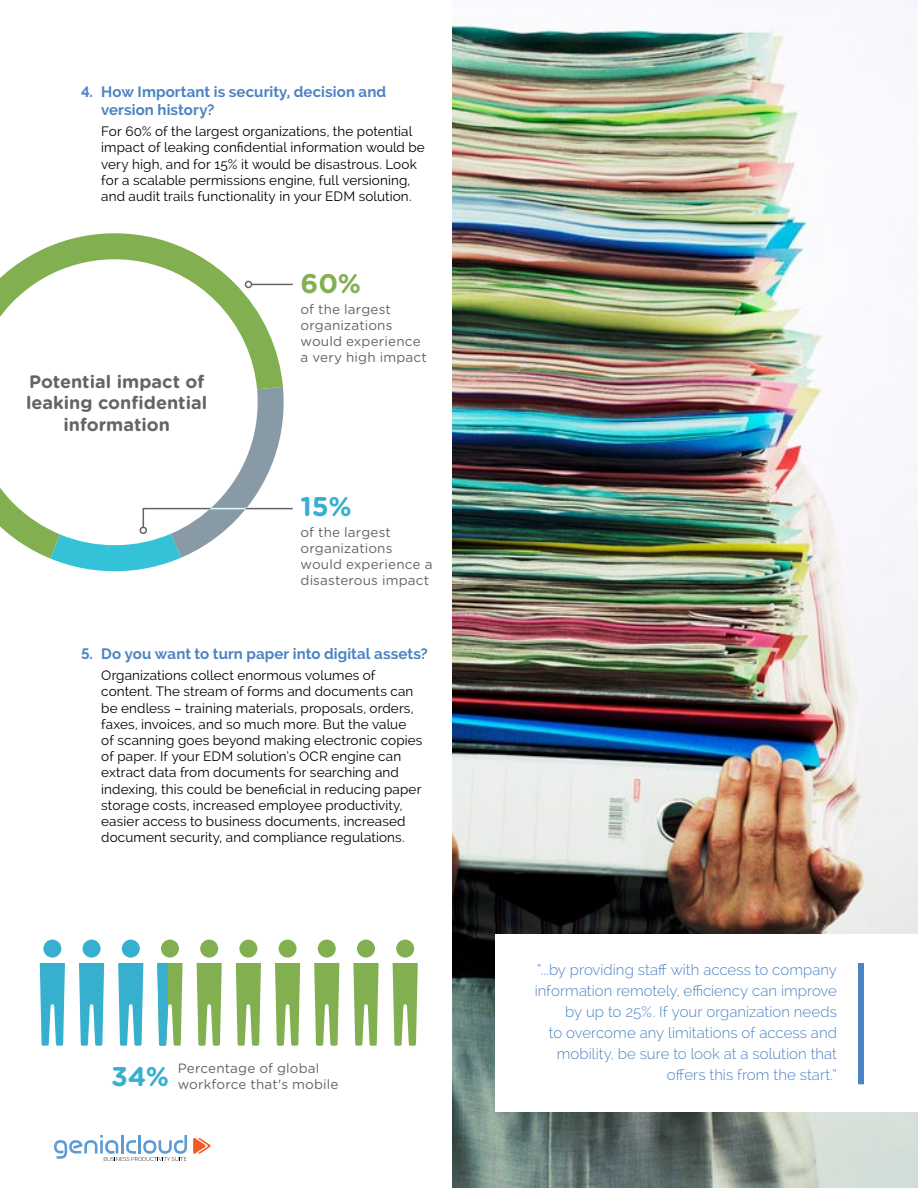
<style>
.page{position:relative;width:918px;height:1188px;background:#fff}
.page>*{position:absolute;margin:0;border:0;box-sizing:border-box;transform-origin:0 0}
.t1{font:700 27px "Gotham Rounded";color:#82b051}
.t2{font:700 27px "Gotham Rounded";color:#37afcf}
.t3{font:700 18px/21.6px "Gotham Rounded";color:#636466;text-align:center}
.t4{font:300 15px/21px "Raleway";color:#4c83c3;text-align:right}
.t5{font:700 15px/18px "Raleway";letter-spacing:.005em;color:#4c83c3}
.t6{font:13.5px/16.2px "Raleway";letter-spacing:.01em;color:#000}
.t7{font:13.5px/16.2px "Gotham Rounded";letter-spacing:.01em;color:#636466}
</style>
<div class="page">
<svg style="left:54px;top:1135px;width:133px;height:26px"></svg>
<svg style="left:193px;top:1138px;width:18px;height:16px"></svg>
<img style="left:453px;top:0;width:465px;height:1188px">
<svg style="left:0;top:233px;width:283px;height:326px"></svg>
<hr style="left:252px;top:284px;width:41px;height:1px;background:#636466">
<div style="left:245px;top:281px;width:7px;height:7px;border:2px solid #636466;border-radius:50%"></div>
<svg style="left:50px;top:387px;width:243px;height:185px"></svg>
<div style="left:140px;top:527px;width:7px;height:7px;border:2px solid #636466;border-radius:50%"></div>
<div style="left:43px;top:940px;width:18px;height:18px;background:#37afcf;border-radius:50%"></div>
<svg style="left:40px;top:963px;width:25px;height:83px;background:#5abdd7"></svg>
<div style="left:83px;top:940px;width:18px;height:18px;background:#37afcf;border-radius:50%"></div>
<svg style="left:79px;top:963px;width:25px;height:83px;background:#5abdd7"></svg>
<div style="left:122px;top:940px;width:18px;height:18px;background:#37afcf;border-radius:50%"></div>
<svg style="left:118px;top:963px;width:25px;height:83px;background:#5abdd7"></svg>
<div style="left:161px;top:940px;width:18px;height:18px;background:#82b051;border-radius:50%"></div>
<div style="left:200px;top:940px;width:18px;height:18px;background:#82b051;border-radius:50%"></div>
<svg style="left:197px;top:963px;width:25px;height:83px;background:#98be70"></svg>
<svg style="left:157px;top:963px;width:26px;height:83px"></svg>
<div style="left:239px;top:940px;width:18px;height:18px;background:#82b051;border-radius:50%"></div>
<svg style="left:236px;top:963px;width:25px;height:83px;background:#98be6f"></svg>
<div style="left:279px;top:940px;width:18px;height:18px;background:#82b051;border-radius:50%"></div>
<svg style="left:275px;top:963px;width:25px;height:83px;background:#98be6f"></svg>
<div style="left:318px;top:940px;width:18px;height:18px;background:#82b051;border-radius:50%"></div>
<svg style="left:314px;top:963px;width:25px;height:83px;background:#98be70"></svg>
<div style="left:357px;top:940px;width:18px;height:18px;background:#82b051;border-radius:50%"></div>
<svg style="left:353px;top:963px;width:26px;height:83px"></svg>
<div style="left:396px;top:940px;width:18px;height:18px;background:#82b051;border-radius:50%"></div>
<svg style="left:393px;top:963px;width:25px;height:83px;background:#98be70"></svg>
<div style="left:496px;top:934px;width:422px;height:177px;background:#fff"></div>
<div style="left:858px;top:963px;width:6px;height:121px;background:#4c83c3"></div>
<p class="t5" style="left:101px;top:83px;width:287px;text-indent:-20px">4. How Important is security, decision and version history?</p>
<p class="t6" style="left:101px;top:123px;width:325px">For 60% of the largest organizations, the potential impact of leaking confidential information would be very high, and for 15% it would be disastrous. Look for a scalable permissions engine, full versioning, and audit trails functionality in your EDM solution.</p>
<h1 class="t1" style="left:301px;top:264px;width:62px">60%</h1>
<h2 class="t3" style="left:26px;top:370px;width:183px">Potential impact of leaking confidential information</h2>
<p class="t7" style="left:301px;top:300px;width:128px">of the largest organizations would experience a very high impact</p>
<h1 class="t2" style="left:301px;top:486px;width:53px">15%</h1>
<p class="t7" style="left:301px;top:523px;width:133px">of the largest organizations would experience a disasterous impact</p>
<p class="t5" style="left:81px;top:645px;width:349px">5. Do you want to turn paper into digital assets?</p>
<p class="t6" style="left:101px;top:667px;width:323px">Organizations collect enormous volumes of content. The stream of forms and documents can be endless – training materials, proposals, orders, faxes, invoices, and so much more. But the value<br>of scanning goes beyond making electronic copies of paper. If your EDM solution’s OCR engine can extract data from documents for searching and indexing, this could be beneficial in reducing paper storage costs, increased employee productivity, easier access to business documents, increased document security, and compliance regulations.</p>
<p class="t7" style="left:111px;top:1059px;width:229px;text-indent:67px">Percentage of global<br><sup>34%</sup> workforce that's mobile</p>
<p class="t4" style="left:535px;top:960px;width:304px">“...by providing staff with access to company information remotely, efficiency can improve by up to 25%. If your organization needs<br>to overcome any limitations of access and mobility, be sure to look at a solution that offers this from the start.”</p>
</div>
